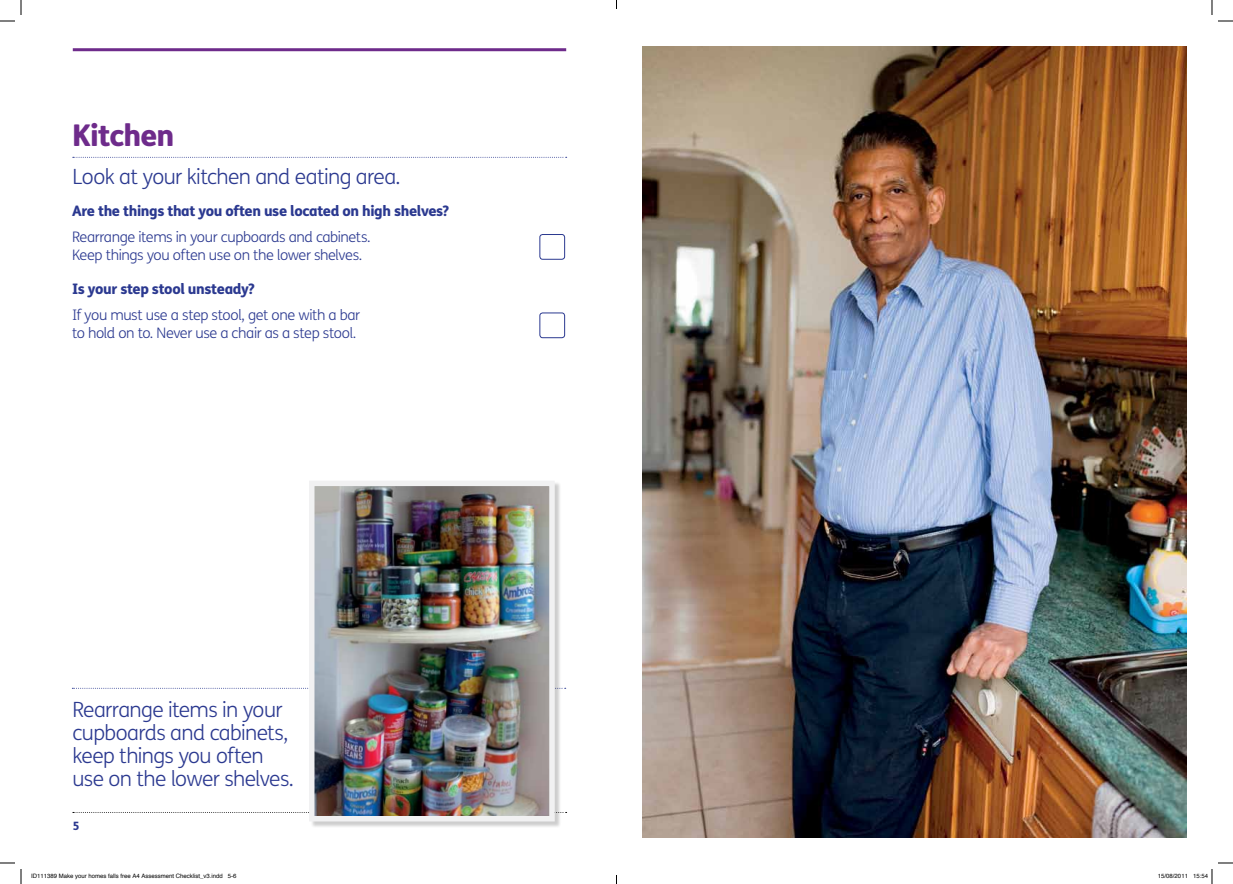
<style>
.page{position:relative;width:1233px;height:884px;background:#fff}
.page>*{position:absolute;margin:0;border:0;box-sizing:border-box;transform-origin:0 0}
.t1{font:800 30px "FS Me";letter-spacing:-.03em;color:#6e2b8b}
.t2{font:300 21px/23px "FS Me";letter-spacing:-.03em;color:#2b3990}
.t3{font:300 14.5px/17.5px "FS Me";letter-spacing:-.03em;color:#2b3990}
.t4{font:800 14.5px "FS Me";letter-spacing:-.025em;color:#2b3990}
.t5{font:800 11.5px "FS Me";color:#2b3990}
.t6{font:6px "Helvetica";color:#000}
</style>
<div class="page">
<svg style="left:73px;top:812px;width:493px;height:1px"></svg>
<svg style="left:73px;top:157px;width:494px;height:1px"></svg>
<hr style="left:73px;top:48px;width:493px;height:3px;background:#6e2b8b">
<img style="left:642px;top:47px;width:544px;height:790px">
<div style="left:539px;top:313px;width:26px;height:25px;border:1px solid #2b3990;border-radius:3px"></div>
<div style="left:539px;top:234px;width:26px;height:26px;border:1px solid #2b3990;border-radius:3px"></div>
<svg style="left:72px;top:688px;width:494px;height:1px"></svg>
<div style="left:310px;top:481px;width:251px;height:347px;background:#000;opacity:.2"></div>
<img style="left:315px;top:487px;width:234px;height:328px">
<div style="left:309px;top:481px;width:246px;height:340px;border:5px solid #f1f1f2"></div>
<svg style="left:1218px;top:20px;width:15px;height:2px"></svg>
<svg style="left:1218px;top:862px;width:15px;height:2px"></svg>
<svg style="left:0;top:0;width:22px;height:22px"></svg>
<svg style="left:0;top:862px;width:22px;height:22px"></svg>
<svg style="left:1211px;top:0;width:1px;height:15px"></svg>
<svg style="left:1211px;top:869px;width:1px;height:15px"></svg>
<h1 class="t1" style="left:72px;top:111px;width:104px">Kitchen</h1>
<h2 class="t2" style="left:73px;top:165px;width:329px">Look at your kitchen and eating area.</h2>
<p class="t4" style="left:72px;top:199px;width:378px">Are the things that you often use located on high shelves?</p>
<p class="t3" style="left:72px;top:228px;width:300px">Rearrange items in your cupboards and cabinets.<br>Keep things you often use on the lower shelves.</p>
<p class="t4" style="left:72px;top:277px;width:184px">Is your step stool unsteady?</p>
<p class="t3" style="left:72px;top:306px;width:290px">If you must use a step stool, get one with a bar to hold on to. Never use a chair as a step stool.</p>
<h2 class="t2" style="left:72px;top:698px;width:223px">Rearrange items in your cupboards and cabinets, keep things you often use on the lower shelves.</h2>
<p class="t5" style="left:73px;top:817px;width:8px">5</p>
<p class="t6" style="left:31px;top:871px;width:207px">ID111389 Make your homes falls free A4 Assessment Checklist_v3.indd 5-6</p>
<p class="t6" style="left:1158px;top:871px;width:52px">15/08/2011 15:54</p>
</div>
